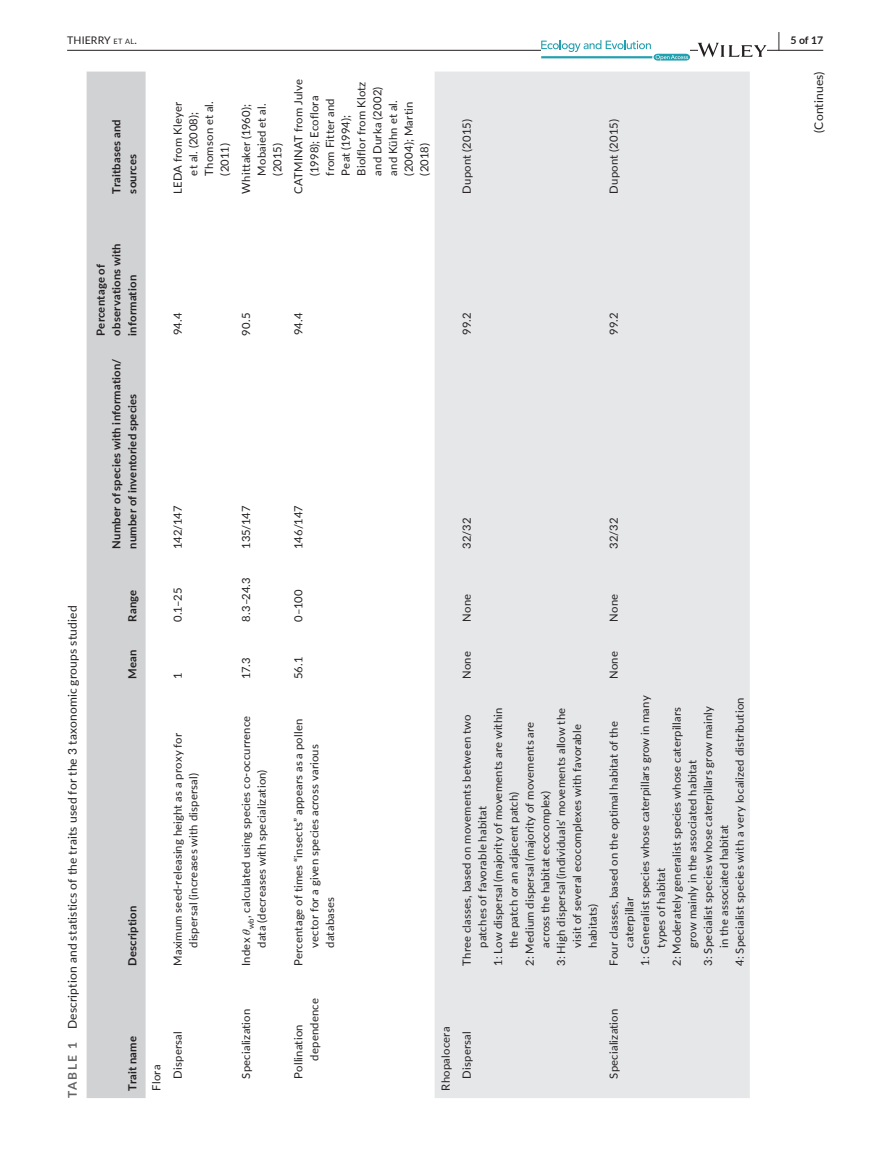
<style>
.page{position:relative;width:893px;height:1174px;background:#fff}
.page>*{position:absolute;margin:0;border:0;box-sizing:border-box;transform-origin:0 0}
.t1{font:700 19.5px "Lato";color:#231f20;scale:.48 1}
.t2{font:12px "Lato";letter-spacing:.015em;color:#231f20}
.t3{font:11.25px/15.8px "Lato";letter-spacing:.015em;color:#231f20}
.t4{font:700 11.25px/15.8px "Lato";letter-spacing:.02em;color:#231f20}
.t5{font:10.5px "Lato";letter-spacing:.015em;color:#231f20}
.t6{font:700 10.5px "Lato";color:#231f20}
.s1{font-size:7.35px}
.s2{font-weight:700;color:#636366}
.s3{font-family:"STIX";font-style:italic}
</style>
<div class="page">
<hr style="left:67px;top:50px;width:756px;height:1px;background:#231f20">
<svg style="left:541px;top:40px;width:149px;height:21px"></svg>
<svg style="left:698px;top:43px;width:69px;height:14px"></svg>
<div style="left:87px;top:72px;width:59px;height:1026px;background:#d1d2d4"></div>
<div style="left:435px;top:72px;width:315px;height:1026px;background:#e6e7e9"></div>
<h1 class="t1" style="left:778px;top:25px;width:7px">|</h1>
<p class="t5" style="left:67px;top:33px;width:71px">THIERRY <span class="s1">et al</span>.</p>
<p class="t6" style="left:790px;top:33px;width:34px">5 of 17</p>
<p class="t4" style="left:108px;top:193px;width:76px;rotate:-90deg">Traitbases and sources</p>
<p class="t3" style="left:169px;top:175px;width:76px;text-indent:-18px;rotate:-90deg">LEDA from Kleyer et al. (2008);<br>Thomson et al. (2011)</p>
<p class="t3" style="left:238px;top:175px;width:73px;text-align:justify;text-indent:-18px;rotate:-90deg">Whittaker (1960); Mobaied et al. (2015)</p>
<p class="t3" style="left:290px;top:175px;width:98px;text-indent:-18px;rotate:-90deg">CATMINAT from Julve (1998); Ecoflora from Fitter and<br>Peat (1994);<br>Biolflor from Klotz and Durka (2002) and Kühn et al. (2004); Martin (2018)</p>
<p class="t3" style="left:458px;top:193px;width:76px;rotate:-90deg">Dupont (2015)</p>
<p class="t3" style="left:605px;top:193px;width:76px;rotate:-90deg">Dupont (2015)</p>
<p class="t2" style="left:64px;top:1098px;width:494px;rotate:-90deg"><span class="s2">TABLE 1</span> Description and statistics of the traits used for the 3 taxonomic groups studied</p>
<p class="t4" style="left:92px;top:336px;width:94px;rotate:-90deg">Percentage of observations with information</p>
<p class="t4" style="left:108px;top:549px;width:192px;rotate:-90deg">Number of species with information/ number of inventoried species</p>
<p class="t4" style="left:124px;top:621px;width:33px;rotate:-90deg">Range</p>
<p class="t4" style="left:124px;top:679px;width:31px;rotate:-90deg">Mean</p>
<p class="t4" style="left:124px;top:965px;width:62px;rotate:-90deg">Description</p>
<p class="t3" style="left:169px;top:335px;width:24px;rotate:-90deg">94.4</p>
<p class="t3" style="left:169px;top:549px;width:45px;rotate:-90deg">142/147</p>
<p class="t3" style="left:169px;top:621px;width:36px;rotate:-90deg">0.1–25</p>
<p class="t3" style="left:169px;top:679px;width:8px;rotate:-90deg">1</p>
<p class="t3" style="left:169px;top:947px;width:216px;text-indent:-18px;rotate:-90deg">Maximum seed-releasing height as a proxy for dispersal (increases with dispersal)</p>
<p class="t4" style="left:124px;top:1090px;width:56px;rotate:-90deg">Trait name</p>
<p class="t3" style="left:146px;top:1078px;width:49px;line-height:21px;text-indent:-12px;rotate:-90deg">Flora<br>Dispersal</p>
<p class="t3" style="left:238px;top:336px;width:24px;rotate:-90deg">90.5</p>
<p class="t3" style="left:290px;top:335px;width:24px;rotate:-90deg">94.4</p>
<p class="t3" style="left:238px;top:549px;width:45px;rotate:-90deg">135/147</p>
<p class="t3" style="left:238px;top:621px;width:46px;rotate:-90deg">8.3–24.3</p>
<p class="t3" style="left:238px;top:679px;width:23px;rotate:-90deg">17.3</p>
<p class="t3" style="left:238px;top:947px;width:234px;text-indent:-18px;rotate:-90deg">Index <span class="s3">θ</span><sub>wb</sub>, calculated using species co-occurrence data (decreases with specialization)</p>
<p class="t3" style="left:238px;top:1078px;width:71px;rotate:-90deg">Specialization</p>
<p class="t3" style="left:290px;top:549px;width:45px;rotate:-90deg">146/147</p>
<p class="t3" style="left:290px;top:621px;width:34px;rotate:-90deg">0–100</p>
<p class="t3" style="left:290px;top:679px;width:24px;rotate:-90deg">56.1</p>
<p class="t3" style="left:290px;top:947px;width:230px;text-indent:-18px;rotate:-90deg">Percentage of times “insects” appears as a pollen vector for a given species across various databases</p>
<p class="t3" style="left:290px;top:1060px;width:64px;text-indent:-18px;rotate:-90deg">Pollination dependence</p>
<p class="t3" style="left:458px;top:335px;width:24px;rotate:-90deg">99.2</p>
<p class="t3" style="left:605px;top:335px;width:24px;rotate:-90deg">99.2</p>
<p class="t3" style="left:458px;top:549px;width:33px;rotate:-90deg">32/32</p>
<p class="t3" style="left:605px;top:549px;width:33px;rotate:-90deg">32/32</p>
<p class="t3" style="left:458px;top:621px;width:29px;rotate:-90deg">None</p>
<p class="t3" style="left:605px;top:621px;width:29px;rotate:-90deg">None</p>
<p class="t3" style="left:458px;top:679px;width:29px;rotate:-90deg">None</p>
<p class="t3" style="left:553px;top:965px;width:259px;rotate:-90deg">3: High dispersal (individuals’ movements allow the</p>
<p class="t3" style="left:490px;top:965px;width:260px;rotate:-90deg">1: Low dispersal (majority of movements are within</p>
<p class="t3" style="left:458px;top:965px;width:253px;rotate:-90deg">Three classes, based on movements between two</p>
<p class="t3" style="left:521px;top:965px;width:246px;rotate:-90deg">2: Medium dispersal (majority of movements are</p>
<p class="t3" style="left:569px;top:947px;width:225px;rotate:-90deg">visit of several ecocomplexes with favorable</p>
<p class="t3" style="left:537px;top:947px;width:159px;rotate:-90deg">across the habitat ecocomplex)</p>
<p class="t3" style="left:506px;top:947px;width:157px;rotate:-90deg">the patch or an adjacent patch)</p>
<p class="t3" style="left:474px;top:947px;width:143px;rotate:-90deg">patches of favorable habitat</p>
<p class="t3" style="left:584px;top:947px;width:45px;rotate:-90deg">habitats)</p>
<p class="t3" style="left:605px;top:679px;width:29px;rotate:-90deg">None</p>
<p class="t3" style="left:637px;top:965px;width:272px;rotate:-90deg">1: Generalist species whose caterpillars grow in many</p>
<p class="t3" style="left:731px;top:965px;width:270px;rotate:-90deg">4: Specialist species with a very localized distribution</p>
<p class="t3" style="left:700px;top:965px;width:261px;rotate:-90deg">3: Specialist species whose caterpillars grow mainly</p>
<p class="t3" style="left:668px;top:965px;width:260px;rotate:-90deg">2: Moderately generalist species whose caterpillars</p>
<p class="t3" style="left:605px;top:965px;width:246px;rotate:-90deg">Four classes, based on the optimal habitat of the</p>
<p class="t3" style="left:684px;top:947px;width:189px;rotate:-90deg">grow mainly in the associated habitat</p>
<p class="t3" style="left:716px;top:947px;width:125px;rotate:-90deg">in the associated habitat</p>
<p class="t3" style="left:653px;top:947px;width:81px;rotate:-90deg">types of habitat</p>
<p class="t3" style="left:621px;top:947px;width:52px;rotate:-90deg">caterpillar</p>
<p class="t3" style="left:435px;top:1078px;width:53px;line-height:21px;text-indent:-12px;rotate:-90deg">Rhopalocera<br>Dispersal</p>
<p class="t3" style="left:605px;top:1078px;width:71px;rotate:-90deg">Specialization</p>
<p class="t2" style="left:810px;top:133px;width:63px;rotate:-90deg">(Continues)</p>
</div>
